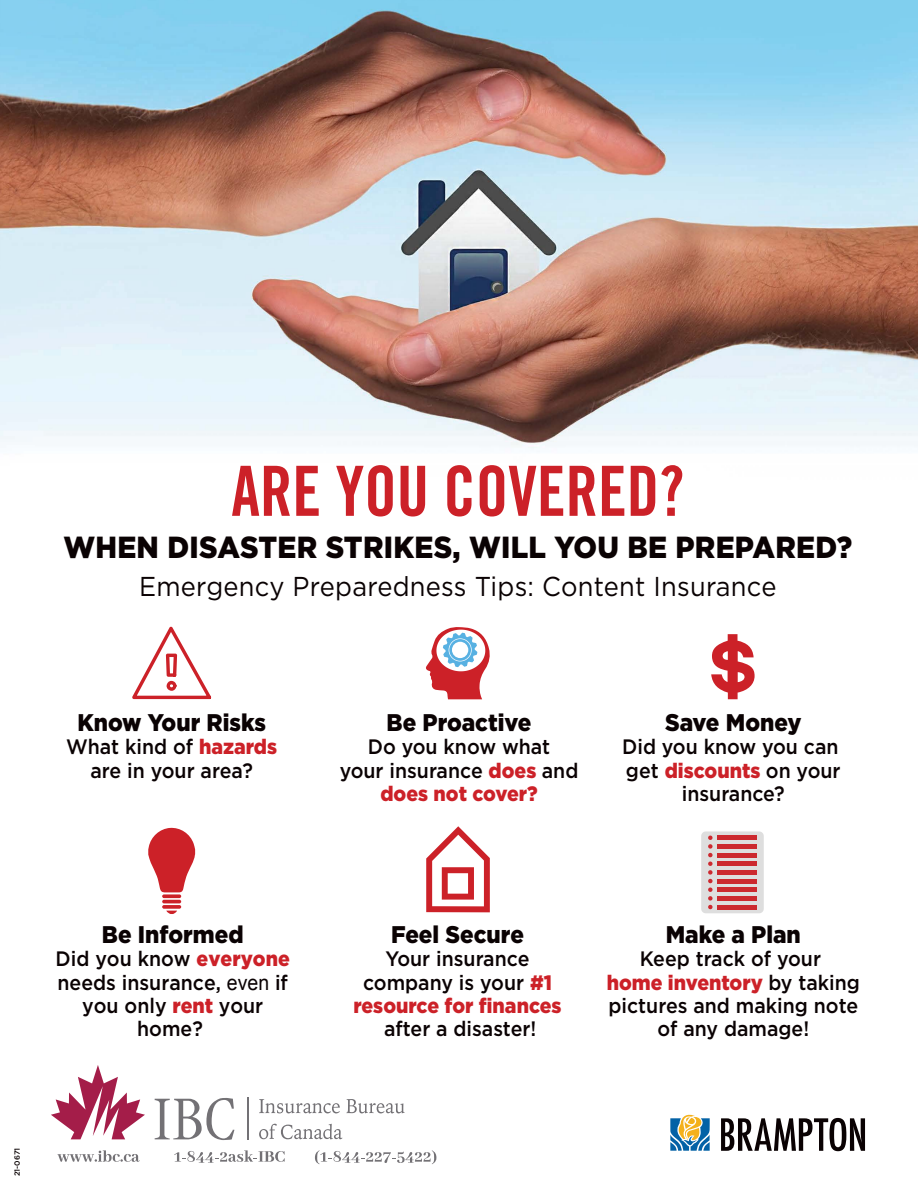
<style>
.page{position:relative;width:918px;height:1188px;background:#fff}
.page>*{position:absolute;margin:0;border:0;box-sizing:border-box;transform-origin:0 0}
.t1{font:69.3px "Trade Gothic Bold Cond Twenty";color:#cc2128;scale:.93 1}
.t2{font:900 30.45px "Gotham";letter-spacing:.01em;color:#0a0203;scale:.93 1}
.t3{font:27.3px "Gotham";letter-spacing:.01em;color:#0a0203;scale:.93 1}
.t4{font:900 24px "Gotham";color:#0a0203;scale:.93 1}
.t5{font:500 20.85px/23.4px "Gotham";color:#0a0203;text-align:center;scale:.93 1}
.t6{font:500 7.5px "Gotham";color:#0a0203}
.s1{font-weight:900;color:#cc2128}
.s2{font-family:"Arial";font-weight:400}
</style>
<div class="page">
<svg style="left:426px;top:826px;width:64px;height:86px"></svg>
<svg style="left:148px;top:828px;width:47px;height:64px"></svg>
<svg style="left:166px;top:911px;width:11px;height:3px"></svg>
<svg style="left:162px;top:894px;width:19px;height:4px"></svg>
<hr style="left:162px;top:900px;width:19px;height:3px;background:#cc2128;border-radius:2px">
<svg style="left:162px;top:905px;width:19px;height:4px"></svg>
<svg style="left:701px;top:831px;width:63px;height:82px"></svg>
<svg style="left:174px;top:1150px;width:111px;height:13px"></svg>
<svg style="left:57px;top:1150px;width:83px;height:12px"></svg>
<svg style="left:315px;top:1150px;width:121px;height:14px"></svg>
<svg style="left:51px;top:1065px;width:94px;height:74px"></svg>
<svg style="left:155px;top:1098px;width:79px;height:42px"></svg>
<hr style="left:247px;top:1097px;width:2px;height:43px;background:#737175">
<svg style="left:259px;top:1099px;width:81px;height:14px"></svg>
<svg style="left:346px;top:1099px;width:59px;height:14px"></svg>
<svg style="left:259px;top:1124px;width:83px;height:15px"></svg>
<img style="left:0;top:0;width:918px;height:449px">
<svg style="left:721px;top:1118px;width:144px;height:33px"></svg>
<svg style="left:670px;top:1114px;width:40px;height:37px"></svg>
<svg style="left:132px;top:626px;width:80px;height:74px"></svg>
<svg style="left:711px;top:634px;width:44px;height:65px"></svg>
<svg style="left:426px;top:627px;width:64px;height:72px"></svg>
<h1 class="t1" style="left:231px;top:449px;width:489px">ARE YOU COVERED?</h1>
<h2 class="t2" style="left:63px;top:526px;width:850px">WHEN DISASTER STRIKES, WILL YOU BE PREPARED?</h2>
<h3 class="t3" style="left:139px;top:568px;width:687px">Emergency Preparedness Tips: Content Insurance</h3>
<p class="t4" style="left:77px;top:706px;width:204px">Know Your Risks</p>
<p class="t5" style="left:66px;top:735px;width:228px">What kind of <span class="s1">hazards </span>are in your area?</p>
<p class="t4" style="left:387px;top:706px;width:157px">Be Proactive</p>
<p class="t5" style="left:340px;top:735px;width:258px">Do you know what<br>your insurance <span class="s1">does</span> and <span class="s1">does not cover?</span></p>
<p class="t4" style="left:665px;top:706px;width:148px">Save Money</p>
<p class="t5" style="left:622px;top:735px;width:236px">Did you know you can get <span class="s1">discounts</span> on your insurance?</p>
<p class="t4" style="left:102px;top:918px;width:154px">Be Informed</p>
<p class="t5" style="left:56px;top:947px;width:253px">Did you know <span class="s1">everyone </span>needs insurance, <span class="s2">even</span> if you only <span class="s1">rent</span> your home?</p>
<p class="t6" style="left:12px;top:1176px;width:30px;rotate:-90deg">21-0671</p>
<p class="t4" style="left:391px;top:918px;width:144px">Feel Secure</p>
<p class="t5" style="left:353px;top:947px;width:225px">Your insurance company is your <span class="s1">#1 resource for finances</span></p>
<p class="t5" style="left:384px;top:1017px;width:165px">after a disaster!</p>
<p class="t4" style="left:666px;top:918px;width:147px">Make a Plan</p>
<p class="t5" style="left:607px;top:947px;width:274px">Keep track of your<br><span class="s1">home inventory</span> by taking pictures and making note of any damage!</p>
</div>
